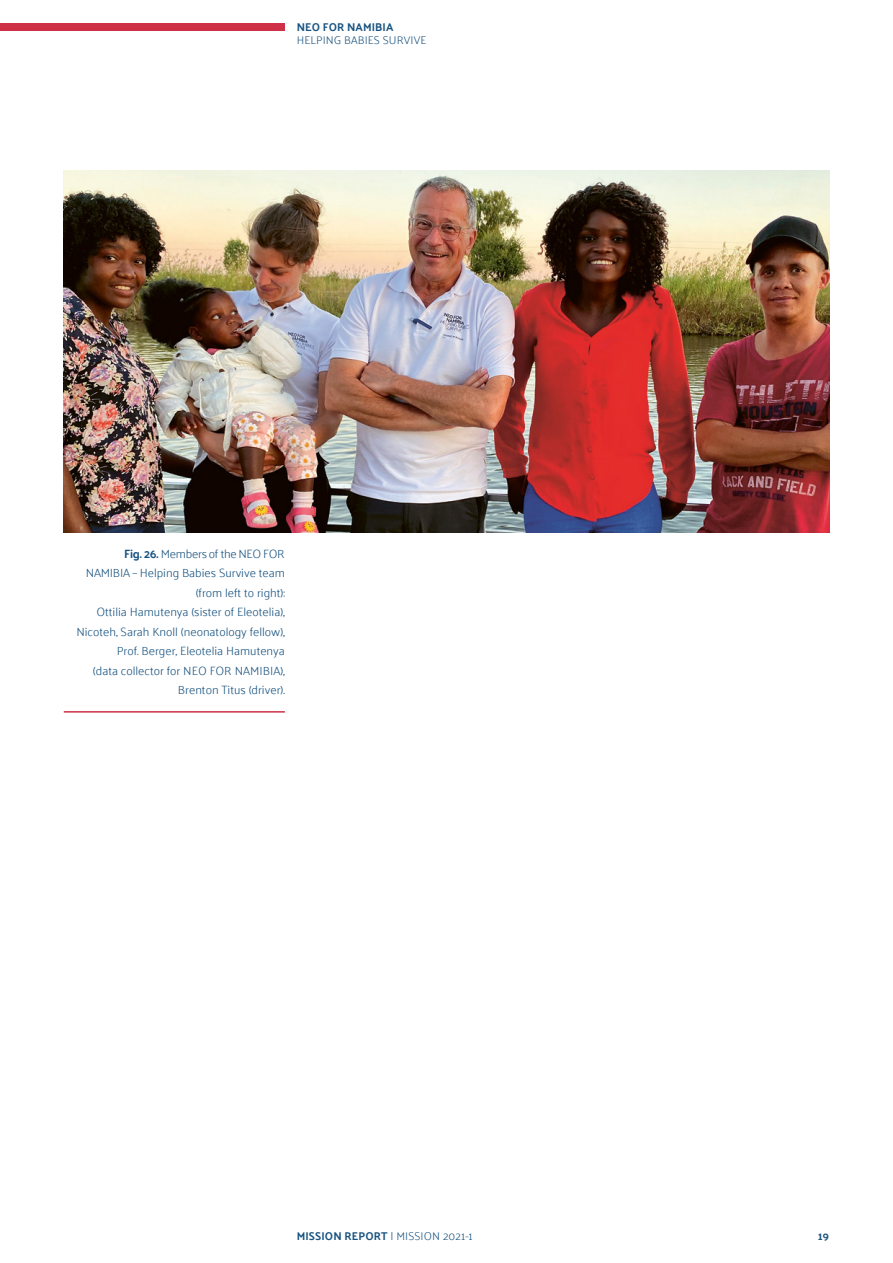
<style>
.page{position:relative;width:893px;height:1263px;background:#fff}
.page>*{position:absolute;margin:0;border:0;box-sizing:border-box;transform-origin:0 0}
.t1{font:300 12px/19.5px "Palanquin";color:#185380;text-align:right}
.t2{font:300 11.25px "Palanquin";letter-spacing:.01em;color:#185380}
.t3{font:700 11.25px "Palanquin";letter-spacing:.01em;color:#185380}
.s1{font-weight:700}
</style>
<div class="page">
<div style="left:0;top:23px;width:285px;height:8px;background:#ce3145"></div>
<img style="left:64px;top:170px;width:765px;height:362px">
<hr style="left:64px;top:711px;width:221px;height:2px;background:#ce3145">
<p class="t3" style="left:297px;top:20px;width:98px">NEO FOR NAMIBIA</p>
<p class="t2" style="left:297px;top:34px;width:131px">HELPING BABIES SURVIVE</p>
<p class="t1" style="left:76px;top:544px;width:210px"><span class="s1">Fig. 26.</span> Members of the NEO FOR<br>NAMIBIA – Helping Babies Survive team (from left to right):<br>Ottilia Hamutenya (sister of Eleotelia), Nicoteh, Sarah Knoll (neonatology fellow), Prof. Berger, Eleotelia Hamutenya<br>(data collector for NEO FOR NAMIBIA), Brenton Titus (driver).</p>
<p class="t2" style="left:297px;top:1229px;width:178px"><span class="s1">MISSION REPORT</span> | MISSION 2021-1</p>
<p class="t3" style="left:818px;top:1229px;width:13px">19</p>
</div>
